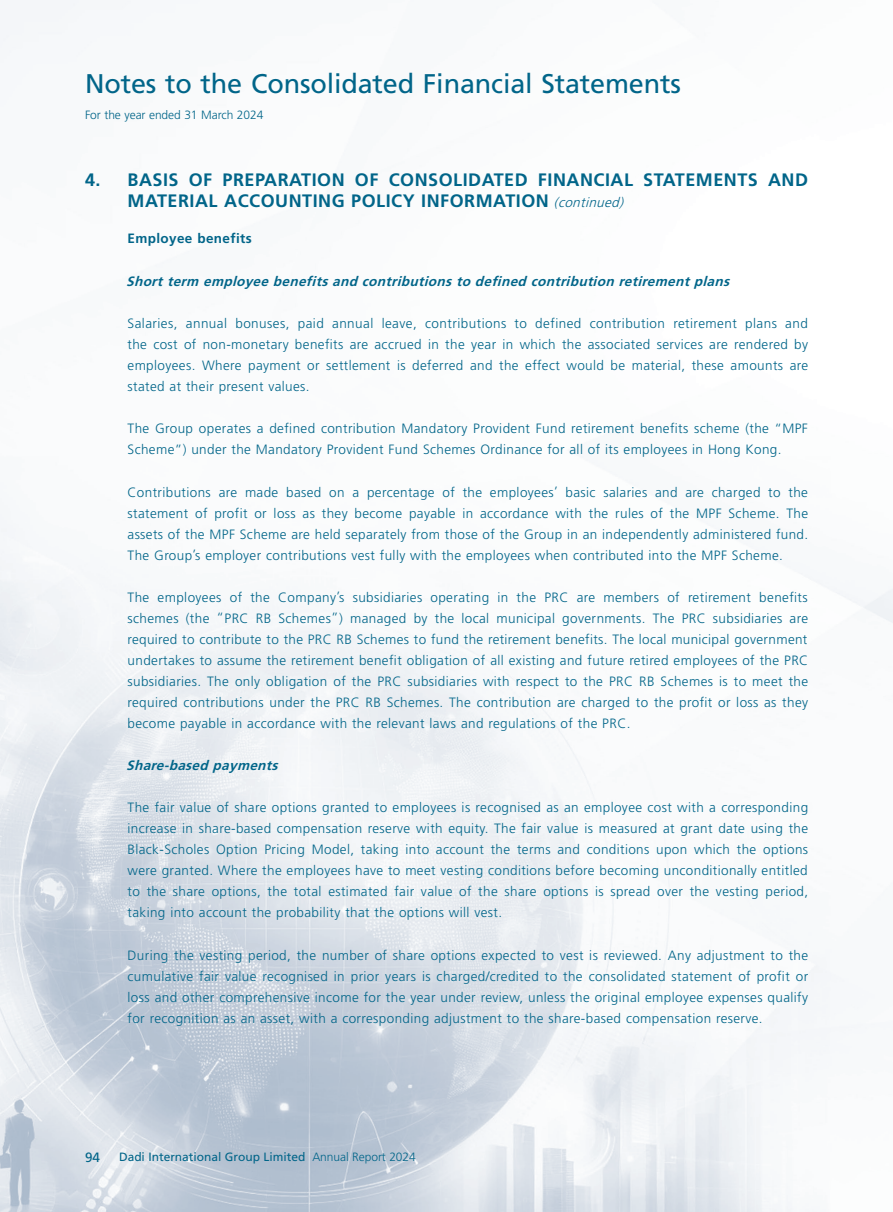
<style>
.page{position:relative;width:893px;height:1212px;background:#fff}
.page>*{position:absolute;margin:0;border:0;box-sizing:border-box;transform-origin:0 0}
.t1{font:27px "Frutiger LT Std";letter-spacing:-.005em;color:#016589}
.t2{font:700 18px/21px "Frutiger LT Std";letter-spacing:.03em;color:#016589}
.t3{font:300 13.5px/21px "Frutiger LT Std";letter-spacing:.03em;color:#016589;text-align:justify}
.t4{font:italic 700 13.5px "Frutiger LT Std";color:#016589}
.t5{font:700 13.5px "Frutiger LT Std";letter-spacing:.03em;color:#016589}
.t6{font:13.5px "Frutiger LT Std";color:#016589}
.t7{font:12px "Frutiger LT Std";color:#016589}
.t8{font:300 12px "Frutiger LT Std";letter-spacing:-.005em;color:#016589}
.s1{font-weight:300;font-style:italic;font-size:13.5px}
.s2{font-weight:300}
</style>
<div class="page">
<img style="left:0;top:0;width:893px;height:1212px">
<h1 class="t1" style="left:85px;top:67px;width:597px">Notes to the Consolidated Financial Statements</h1>
<p class="t8" style="left:85px;top:108px;width:180px">For the year ended 31 March 2024</p>
<h2 class="t2" style="left:128px;top:169px;width:682px;text-indent:-43px">4. BASIS OF PREPARATION OF CONSOLIDATED FINANCIAL STATEMENTS AND<br>MATERIAL ACCOUNTING POLICY INFORMATION <span class="s1">(continued)</span></h2>
<p class="t5" style="left:128px;top:231px;width:126px">Employee benefits</p>
<p class="t4" style="left:126px;top:273px;width:609px">Shortterm employee benefitsand contributionsto defined contribution retirementplans</p>
<p class="t3" style="left:128px;top:313px;width:682px">Salaries, annual bonuses, paid annual leave, contributions to defined contribution retirement plans and the cost of non-monetary benefits are accrued in the year in which the associated services are rendered by employees. Where payment or settlement is deferred and the effect would be material, these amounts are stated at their present values.</p>
<p class="t3" style="left:128px;top:418px;width:682px">The Group operates a defined contribution Mandatory Provident Fund retirement benefits scheme (the “MPF<br>Scheme”) under the Mandatory Provident Fund Schemes Ordinance for all of its employees in Hong Kong.</p>
<p class="t3" style="left:128px;top:482px;width:682px">Contributions are made based on a percentage of the employees’ basic salaries and are charged to the statement of profit or loss as they become payable in accordance with the rules of the MPF Scheme. The assets of the MPF Scheme are held separately from those of the Group in an independently administered fund.<br>The Group’s employer contributions vest fully with the employees when contributed into the MPF Scheme.</p>
<p class="t3" style="left:128px;top:587px;width:682px">The employees of the Company’s subsidiaries operating in the PRC are members of retirement benefits schemes (the “PRC RB Schemes”) managed by the local municipal governments. The PRC subsidiaries are required to contribute to the PRC RB Schemes to fund the retirement benefits. The local municipal government undertakes to assume the retirement benefit obligation of all existing and future retired employees of the PRC subsidiaries. The only obligation of the PRC subsidiaries with respect to the PRC RB Schemes is to meet the required contributions under the PRC RB Schemes. The contribution are charged to the profit or loss as they become payable in accordance with the relevant laws and regulations of the PRC.</p>
<p class="t4" style="left:126px;top:757px;width:157px">Share-based payments</p>
<p class="t3" style="left:128px;top:797px;width:682px">The fair value of share options granted to employees is recognised as an employee cost with a corresponding increase in share-based compensation reserve with equity. The fair value is measured at grant date using the Black-Scholes Option Pricing Model, taking into account the terms and conditions upon which the options were granted. Where the employees have to meet vesting conditions before becoming unconditionally entitled to the share options, the total estimated fair value of the share options is spread over the vesting period, taking into account the probability that the options will vest.</p>
<p class="t3" style="left:128px;top:945px;width:682px">During the vesting period, the number of share options expected to vest is reviewed. Any adjustment to the cumulative fair value recognised in prior years is charged/credited to the consolidated statement of profit or loss and other comprehensive income for the year under review, unless the original employee expenses qualify for recognition as an asset, with a corresponding adjustment to the share-based compensation reserve.</p>
<p class="t6" style="left:85px;top:1149px;width:17px">94</p>
<p class="t7" style="left:119px;top:1150px;width:298px">Dadi International Group Limited <span class="s2">Annual Report 2024</span></p>
</div>
